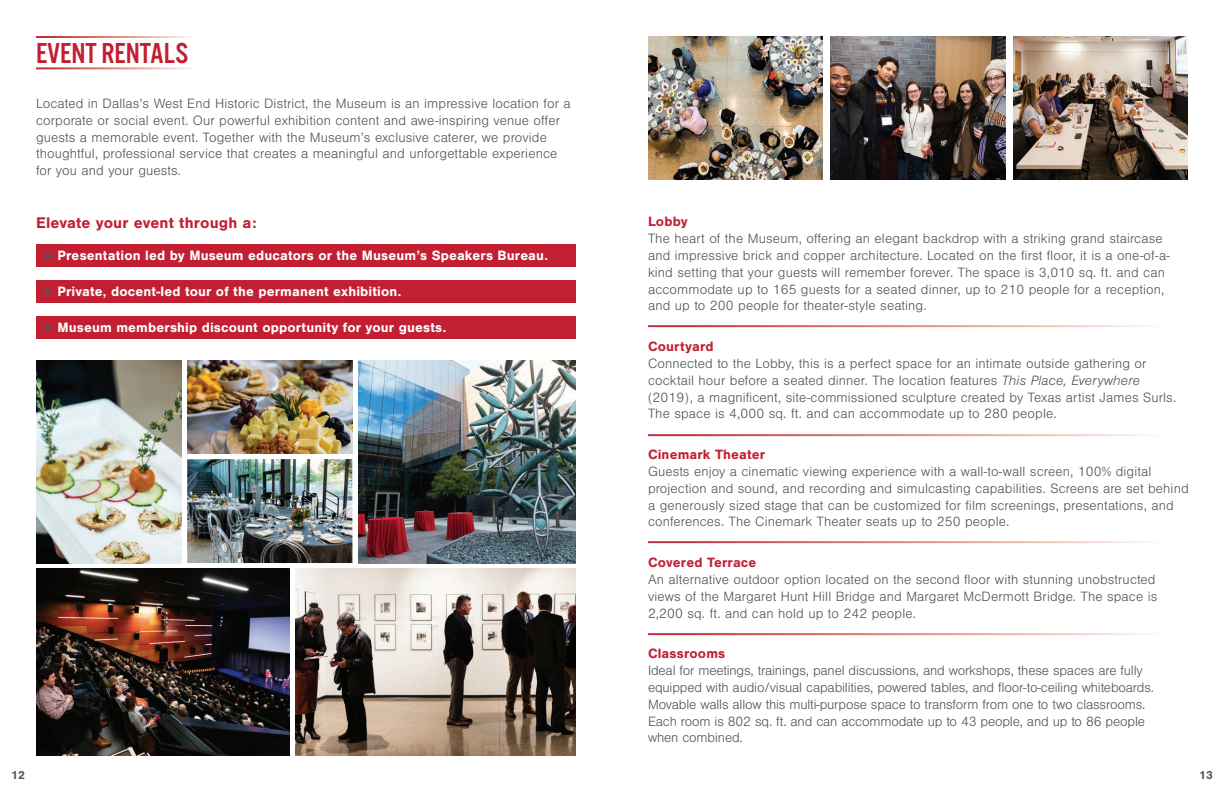
<style>
.page{position:relative;width:1224px;height:792px;background:#fff}
.page>*{position:absolute;margin:0;border:0;box-sizing:border-box;transform-origin:0 0}
.t1{font:30px "Alternate Got No 3 D";color:#c21f32}
.t2{font:700 16px "Nimbus San";letter-spacing:.01em;color:#c21f32}
.t3{font:300 14px/16.8px "Nimbus San";letter-spacing:.01em;color:#52575a}
.t4{font:300 14px/16.8px "Nimbus San";letter-spacing:-.01em;color:#52575a}
.t5{font:700 14px "Nimbus San";letter-spacing:.01em;color:#fff}
.t6{font:700 14px "Nimbus San";letter-spacing:.01em;color:#c21f32}
.t7{font:700 12px "Nimbus San";color:#52575a}
.s1{font-style:italic}
.s2{font-size:18px;color:#52575a}
</style>
<div class="page">
<img style="left:36px;top:360px;width:145px;height:203px">
<img style="left:295px;top:569px;width:281px;height:187px">
<img style="left:187px;top:360px;width:165px;height:93px">
<img style="left:187px;top:459px;width:165px;height:104px">
<img style="left:358px;top:360px;width:218px;height:203px">
<img style="left:36px;top:569px;width:253px;height:187px">
<img style="left:648px;top:36px;width:175px;height:144px">
<img style="left:831px;top:36px;width:175px;height:144px">
<img style="left:1013px;top:36px;width:175px;height:144px">
<div style="left:36px;top:244px;width:540px;height:22px;background:#c21f32"></div>
<div style="left:36px;top:280px;width:540px;height:22px;background:#c21f32"></div>
<div style="left:36px;top:316px;width:540px;height:23px;background:#c21f32"></div>
<h1 class="t1" style="left:36px;top:38px;width:154px">EVENT RENTALS</h1>
<p class="t3" style="left:36px;top:95px;width:536px">Located in Dallas’s West End Historic District, the Museum is an impressive location for a corporate or social event. Our powerful exhibition content and awe-inspiring venue offer guests a memorable event. Together with the Museum’s exclusive caterer, we provide thoughtful, professional service that creates a meaningful and unforgettable experience for you and your guests.</p>
<p class="t2" style="left:36px;top:214px;width:222px">Elevate your event through a:</p>
<p class="t6" style="left:648px;top:214px;width:41px">Lobby</p>
<p class="t3" style="left:648px;top:231px;width:523px">The heart of the Museum, offering an elegant backdrop with a striking grand staircase and impressive brick and copper architecture. Located on the first floor, it is a one-of-a&shy;kind setting that your guests will remember forever. The space is 3,010 sq. ft. and can accommodate up to 165 guests for a seated dinner, up to 210 people for a reception, and up to 200 people for theater-style seating.</p>
<p class="t6" style="left:648px;top:339px;width:67px">Courtyard</p>
<p class="t3" style="left:648px;top:355px;width:530px">Connected to the Lobby, this is a perfect space for an intimate outside gathering or cocktail hour before a seated dinner. The location features <span class="s1">This Place, Everywhere </span>(2019), a magnificent, site-commissioned sculpture created by Texas artist James Surls.<br>The space is 4,000 sq. ft. and can accommodate up to 280 people.</p>
<p class="t6" style="left:648px;top:447px;width:119px">Cinemark Theater</p>
<p class="t3" style="left:648px;top:463px;width:542px">Guests enjoy a cinematic viewing experience with a wall-to-wall screen, 100% digital projection and sound, and recording and simulcasting capabilities. Screens are set behind a generously sized stage that can be customized for film screenings, presentations, and conferences. The Cinemark Theater seats up to 250 people.</p>
<p class="t6" style="left:648px;top:555px;width:110px">Covered Terrace</p>
<p class="t3" style="left:648px;top:571px;width:511px">An alternative outdoor option located on the second floor with stunning unobstructed views of the Margaret Hunt Hill Bridge and Margaret McDermott Bridge. The space is<br>2,200 sq. ft. and can hold up to 242 people.</p>
<p class="t6" style="left:648px;top:646px;width:79px">Classrooms</p>
<p class="t4" style="left:648px;top:663px;width:508px">Ideal for meetings, trainings, panel discussions, and workshops, these spaces are fully equipped with audio/visual capabilities, powered tables, and floor-to-ceiling whiteboards.<br>Movable walls allow this multi-purpose space to transform from one to two classrooms.<br>Each room is 802 sq. ft. and can accommodate up to 43 people, and up to 86 people when combined.</p>
<p class="t5" style="left:44px;top:247px;width:506px"><span class="s2">▸</span> Presentation led by Museum educators or the Museum’s Speakers Bureau.</p>
<p class="t5" style="left:44px;top:283px;width:359px"><span class="s2">▸</span> Private, docent-led tour of the permanent exhibition.</p>
<p class="t5" style="left:44px;top:319px;width:404px"><span class="s2">▸</span> Museum membership discount opportunity for your guests.</p>
<p class="t7" style="left:11px;top:768px;width:15px">12</p>
<p class="t7" style="left:1199px;top:768px;width:15px">13</p>
</div>
